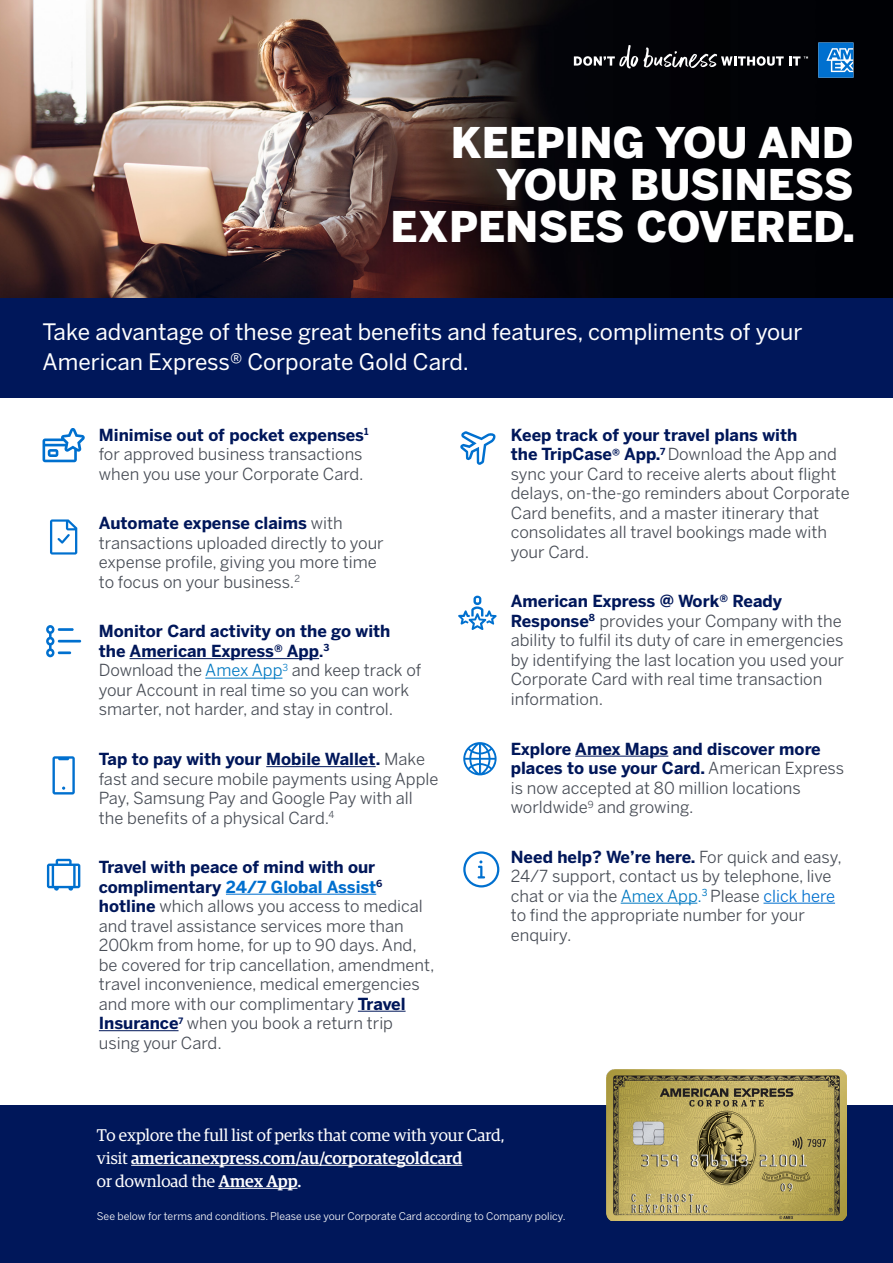
<style>
.page{position:relative;width:893px;height:1263px;background:#fff}
.page>*{position:absolute;margin:0;border:0;box-sizing:border-box;transform-origin:0 0}
.t1{font:900 42px/42px "Benton Sans";color:#fff;text-align:right}
.t2{font:22.5px/30px "Benton Sans";color:#fff}
.t3{font:16.95px/23px "Guardian Egyp";color:#fff}
.t4{font:16.5px/19.5px "Benton Sans";color:#484d56}
.t5{font:10.5px "Benton Sans";color:#fff}
.s1{font-weight:700;color:#00175a}
.s2{font-weight:700;font-size:15px;color:#00175a}
.s3{color:#0079c2}
.s4{font-weight:700;color:#006fcf}
.s5{color:#006fcf}
.s6{font-weight:500}
</style>
<div class="page">
<img style="left:0;top:0;width:893px;height:298px">
<div style="left:0;top:298px;width:893px;height:100px;background:#00175a"></div>
<div style="left:0;top:1106px;width:893px;height:157px;background:#00175a"></div>
<hr style="left:131px;top:1165px;width:331px;height:1px;background:#fff">
<hr style="left:219px;top:1188px;width:78px;height:1px;background:#fff">
<img style="left:606px;top:1069px;width:240px;height:152px">
<hr style="left:130px;top:658px;width:189px;height:1px;background:#00175a">
<hr style="left:205px;top:678px;width:77px;height:1px;background:#0079c2">
<hr style="left:266px;top:766px;width:110px;height:1px;background:#00175a">
<hr style="left:226px;top:894px;width:150px;height:1px;background:#006fcf">
<hr style="left:358px;top:1011px;width:48px;height:1px;background:#00175a">
<hr style="left:99px;top:1030px;width:80px;height:1px;background:#00175a">
<hr style="left:575px;top:756px;width:93px;height:1px;background:#00175a">
<hr style="left:621px;top:903px;width:76px;height:1px;background:#0079c2">
<hr style="left:763px;top:903px;width:72px;height:1px;background:#006fcf">
<svg style="left:50px;top:519px;width:27px;height:35px"></svg>
<svg style="left:43px;top:428px;width:42px;height:34px"></svg>
<svg style="left:52px;top:756px;width:23px;height:38px"></svg>
<svg style="left:47px;top:859px;width:33px;height:32px"></svg>
<svg style="left:458px;top:596px;width:39px;height:34px"></svg>
<svg style="left:460px;top:431px;width:36px;height:34px"></svg>
<svg style="left:463px;top:851px;width:36px;height:36px"></svg>
<svg style="left:463px;top:742px;width:34px;height:33px"></svg>
<svg style="left:46px;top:625px;width:35px;height:32px"></svg>
<svg style="left:574px;top:45px;width:234px;height:23px;background:#353639"></svg>
<svg style="left:818px;top:43px;width:35px;height:35px"></svg>
<h1 class="t1" style="left:390px;top:121px;width:466px">KEEPING YOU AND<br>YOUR BUSINESS<br>EXPENSES COVERED.</h1>
<h2 class="t2" style="left:43px;top:316px;width:761px">Take advantage of these great benefits and features, compliments of your<br>American Express® Corporate Gold Card.</h2>
<p class="t4" style="left:99px;top:425px;width:271px"><span class="s1">Minimise out of pocket expenses</span><sup>1 </sup>for approved business transactions when you use your Corporate Card.</p>
<p class="t4" style="left:99px;top:513px;width:286px"><span class="s1">Automate expense claims</span> with transactions uploaded directly to your expense profile, giving you more time to focus on your business.<sup>2</sup></p>
<p class="t4" style="left:99px;top:621px;width:324px"><span class="s1">Monitor Card activity on the go with the American Express® App</span><span class="s2">.</span><sup>3<br></sup>Download the <span class="s3">Amex App</span><sup>3</sup> and keep track of your Account in real time so you can work smarter, not harder, and stay in control.</p>
<p class="t4" style="left:99px;top:749px;width:341px"><span class="s1">Tap to pay with your Mobile Wallet.</span> Make fast and secure mobile payments using Apple Pay, Samsung Pay and Google Pay with all the benefits of a physical Card.<sup>4</sup></p>
<p class="t4" style="left:99px;top:857px;width:337px"><span class="s1">Travel with peace of mind with our complimentary</span> <span class="s4">24/7 Global Assist</span><sup>6 </sup><span class="s1">hotline</span> which allows you access to medical and travel assistance services more than 200km from home, for up to 90 days. And, be covered for trip cancellation, amendment, travel inconvenience, medical emergencies and more with our complimentary <span class="s1">Travel Insurance</span><sup>7</sup> when you book a return trip using your Card.</p>
<p class="t4" style="left:511px;top:425px;width:340px"><span class="s1">Keep track of your travel plans with<br>the TripCase</span><span class="s2">®</span> <span class="s1">App.</span><sup>7</sup> Download the App and sync your Card to receive alerts about flight delays, on-the-go reminders about Corporate Card benefits, and a master itinerary that consolidates all travel bookings made with your Card.</p>
<p class="t4" style="left:511px;top:591px;width:335px"><span class="s1">American Express @ Work® Ready Response</span><sup>8</sup> provides your Company with the ability to fulfil its duty of care in emergencies by identifying the last location you used your Corporate Card with real time transaction information.</p>
<p class="t4" style="left:511px;top:738px;width:335px"><span class="s1">Explore Amex Maps and discover more places to use your Card.</span> American Express is now accepted at 80 million locations worldwide<sup>9</sup> and growing.</p>
<p class="t4" style="left:511px;top:846px;width:333px"><span class="s1">Need help? We’re here.</span> For quick and easy, 24/7 support, contact us by telephone, live chat or via the <span class="s3">Amex App.</span><sup>3</sup> Please <span class="s5">click here </span>to find the appropriate number for your enquiry.</p>
<p class="t3" style="left:97px;top:1122px;width:409px">To explore the full list of perks that come with your Card, visit <span class="s6">americanexpress.com/au/corporategoldcard<br></span>or download the <span class="s6">Amex App.</span></p>
<p class="t5" style="left:97px;top:1210px;width:470px">See below for terms and conditions. Please use your Corporate Card according to Company policy.</p>
</div>
